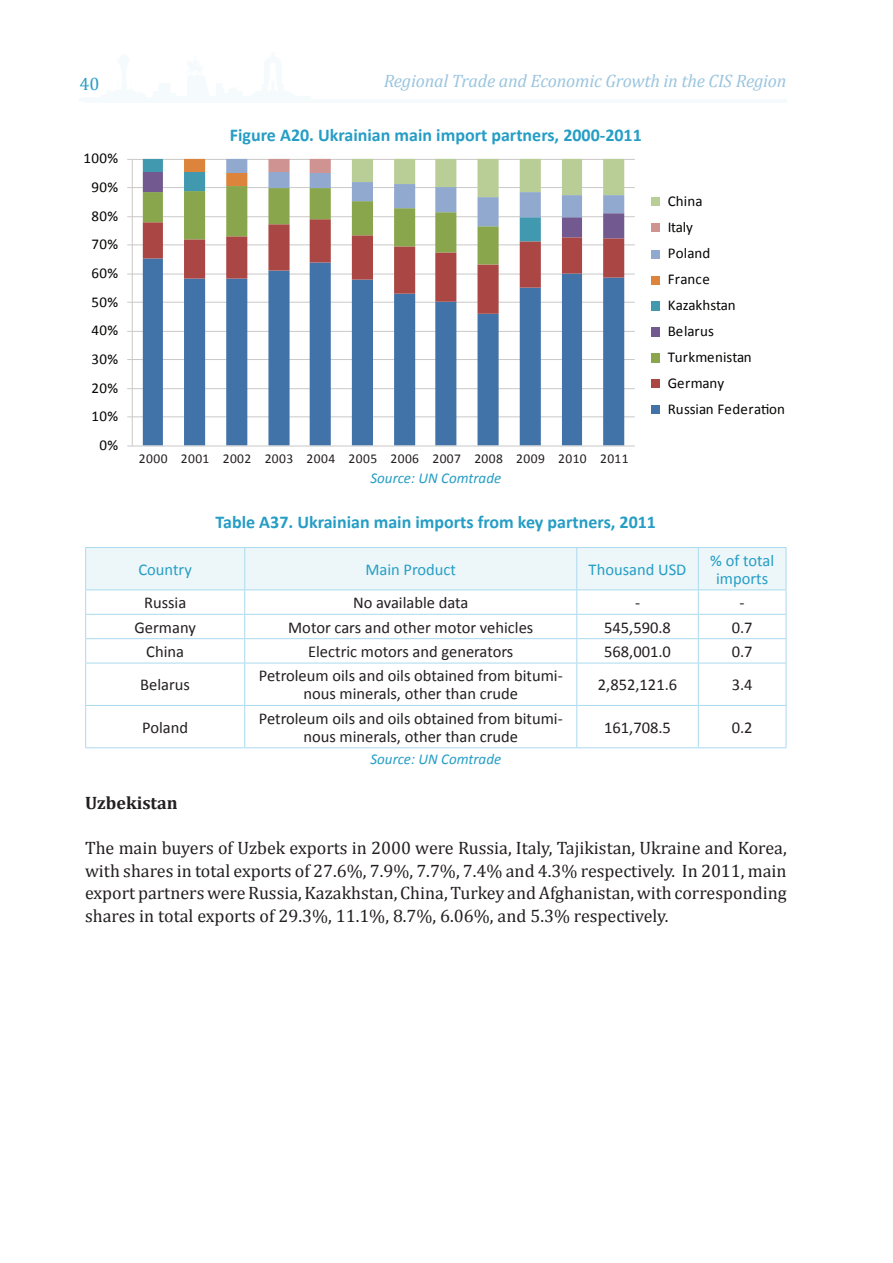
<style>
.page{position:relative;width:893px;height:1263px;background:#fff}
.page>*{position:absolute;margin:0;border:0;box-sizing:border-box;transform-origin:0 0}
.t1{font:18px/22.5px "Cambria";color:#231f20;text-align:justify}
.t2{font:700 18px "Calibri";color:#259dc5}
.t3{font:italic 18px "Cambria";letter-spacing:-.01em;color:#9bc5df}
.t4{font:700 18px "Cambria";color:#231f20}
.t5{font:18px "Cambria";color:#259dc5}
.t6{font:16.5px/18px "Calibri";color:#231f20;text-align:center}
.t7{font:16.5px/18px "Calibri";color:#259dc5;text-align:center}
.t8{font:15px/26.1px "Calibri";letter-spacing:.01em;color:#050504}
.t9{font:italic 15px "Calibri";color:#259dc5}
.t10{font:13.5px "Calibri";letter-spacing:.03em;color:#231f20}
</style>
<div class="page">
<hr style="left:85px;top:99px;width:702px;height:3px;background:#f5fafc">
<hr style="left:132px;top:159px;width:503px;height:1px;background:#cac9c8">
<hr style="left:132px;top:187px;width:503px;height:1px;background:#cac9c8">
<hr style="left:132px;top:216px;width:503px;height:1px;background:#cac9c8">
<hr style="left:132px;top:244px;width:503px;height:1px;background:#cac9c8">
<hr style="left:132px;top:274px;width:503px;height:1px;background:#cac9c8">
<hr style="left:132px;top:302px;width:503px;height:1px;background:#cac9c8">
<hr style="left:132px;top:331px;width:503px;height:1px;background:#cac9c8">
<hr style="left:132px;top:359px;width:503px;height:1px;background:#cac9c8">
<hr style="left:132px;top:388px;width:503px;height:1px;background:#cac9c8">
<hr style="left:132px;top:416px;width:503px;height:1px;background:#cac9c8">
<svg style="left:143px;top:314px;width:481px;height:131px;fill:#4676ab"></svg>
<svg style="left:143px;top:264px;width:481px;height:50px"></svg>
<svg style="left:143px;top:159px;width:481px;height:105px"></svg>
<hr style="left:132px;top:159px;width:1px;height:287px;background:#cac9c8">
<hr style="left:132px;top:446px;width:503px;height:1px;background:#cac9c8">
<div style="left:651px;top:198px;width:8px;height:8px;background:#b9ce96"></div>
<div style="left:651px;top:224px;width:8px;height:8px;background:#cf9392"></div>
<div style="left:651px;top:250px;width:8px;height:8px;background:#92a9cf"></div>
<div style="left:651px;top:276px;width:8px;height:8px;background:#dc843b"></div>
<div style="left:651px;top:301px;width:8px;height:9px;background:#4199af"></div>
<div style="left:651px;top:327px;width:8px;height:10px;background:#725a90"></div>
<div style="left:651px;top:354px;width:8px;height:9px;background:#89a64d"></div>
<div style="left:651px;top:380px;width:8px;height:8px;background:#aa4643"></div>
<div style="left:651px;top:406px;width:8px;height:8px;background:#4173a9"></div>
<hr style="left:85px;top:663px;width:160px;height:1px;background:#abdaee">
<hr style="left:245px;top:663px;width:332px;height:1px;background:#abdaee">
<hr style="left:244px;top:663px;width:1px;height:42px;background:#abdaee">
<hr style="left:577px;top:663px;width:121px;height:1px;background:#abdaee">
<hr style="left:576px;top:663px;width:1px;height:42px;background:#abdaee">
<hr style="left:698px;top:663px;width:88px;height:1px;background:#abdaee">
<hr style="left:698px;top:663px;width:1px;height:42px;background:#abdaee">
<hr style="left:85px;top:705px;width:160px;height:1px;background:#abdaee">
<hr style="left:245px;top:705px;width:332px;height:1px;background:#abdaee">
<hr style="left:244px;top:706px;width:1px;height:41px;background:#abdaee">
<hr style="left:577px;top:705px;width:121px;height:1px;background:#abdaee">
<hr style="left:576px;top:706px;width:1px;height:41px;background:#abdaee">
<hr style="left:698px;top:705px;width:88px;height:1px;background:#abdaee">
<hr style="left:698px;top:706px;width:1px;height:41px;background:#abdaee">
<svg style="left:85px;top:547px;width:702px;height:116px"></svg>
<hr style="left:85px;top:663px;width:1px;height:42px;background:#abdaee">
<hr style="left:786px;top:663px;width:1px;height:42px;background:#abdaee">
<hr style="left:85px;top:706px;width:1px;height:41px;background:#abdaee">
<hr style="left:786px;top:706px;width:1px;height:41px;background:#abdaee">
<hr style="left:85px;top:747px;width:160px;height:1px;background:#abdaee">
<hr style="left:245px;top:747px;width:332px;height:1px;background:#abdaee">
<hr style="left:577px;top:747px;width:121px;height:1px;background:#abdaee">
<hr style="left:698px;top:747px;width:88px;height:1px;background:#abdaee">
<hr style="left:85px;top:547px;width:160px;height:1px;background:#abdaee">
<hr style="left:85px;top:548px;width:1px;height:41px;background:#abdaee">
<hr style="left:245px;top:547px;width:332px;height:1px;background:#abdaee">
<hr style="left:577px;top:547px;width:121px;height:1px;background:#abdaee">
<hr style="left:698px;top:547px;width:88px;height:1px;background:#abdaee">
<hr style="left:786px;top:548px;width:1px;height:41px;background:#abdaee">
<hr style="left:85px;top:589px;width:160px;height:1px;background:#abdaee">
<hr style="left:245px;top:589px;width:332px;height:1px;background:#abdaee">
<hr style="left:577px;top:589px;width:121px;height:1px;background:#abdaee">
<hr style="left:698px;top:589px;width:88px;height:1px;background:#abdaee">
<p class="t5" style="left:79px;top:73px;width:21px">40</p>
<p class="t3" style="left:384px;top:68px;width:404px">Regional Trade and Economic Growth in the CIS Region</p>
<p class="t2" style="left:230px;top:124px;width:413px">Figure A20. Ukrainian main import partners, 2000-2011</p>
<p class="t8" style="left:83px;top:145px;width:36px">100%</p>
<p class="t8" style="left:91px;top:174px;width:28px">90%</p>
<p class="t8" style="left:91px;top:203px;width:28px">80%</p>
<p class="t8" style="left:91px;top:231px;width:28px">70%</p>
<p class="t8" style="left:91px;top:260px;width:28px">60%</p>
<p class="t8" style="left:91px;top:289px;width:28px">50%</p>
<p class="t8" style="left:91px;top:317px;width:28px">40%</p>
<p class="t8" style="left:91px;top:346px;width:28px">30%</p>
<p class="t8" style="left:91px;top:375px;width:28px">20%</p>
<p class="t8" style="left:91px;top:403px;width:28px">10%</p>
<p class="t8" style="left:100px;top:432px;width:20px">0%</p>
<p class="t8" style="left:668px;top:188px;width:119px">China<br>Italy<br>Poland<br>France<br>Kazakhstan<br>Belarus<br>Turkmenistan<br>Germany<br>Russian Federation</p>
<p class="t10" style="left:139px;top:450px;width:491px">2000 2001 2002 2003 2004 2005 2006 2007 2008 2009 2010 2011</p>
<p class="t9" style="left:370px;top:468px;width:132px">Source: UN Comtrade</p>
<p class="t2" style="left:216px;top:511px;width:442px">Table A37. Ukrainian main imports from key partners, 2011</p>
<p class="t7" style="left:138px;top:560px;width:55px">Country</p>
<p class="t7" style="left:365px;top:560px;width:92px">Main Product</p>
<p class="t7" style="left:589px;top:560px;width:99px">Thousand USD</p>
<p class="t7" style="left:710px;top:551px;width:66px">% of total imports</p>
<p class="t6" style="left:144px;top:594px;width:44px">Russia</p>
<p class="t6" style="left:353px;top:594px;width:117px">No available data</p>
<p class="t6" style="left:635px;top:594px;width:7px">-</p>
<p class="t6" style="left:740px;top:594px;width:7px">-</p>
<p class="t6" style="left:135px;top:618px;width:63px">Germany</p>
<p class="t6" style="left:288px;top:618px;width:247px">Motor cars and other motor vehicles</p>
<p class="t6" style="left:604px;top:618px;width:68px">545,590.8</p>
<p class="t6" style="left:732px;top:618px;width:22px">0.7</p>
<p class="t6" style="left:146px;top:643px;width:39px">China</p>
<p class="t6" style="left:308px;top:643px;width:207px">Electric motors and generators</p>
<p class="t6" style="left:604px;top:643px;width:68px">568,001.0</p>
<p class="t6" style="left:732px;top:643px;width:22px">0.7</p>
<p class="t6" style="left:140px;top:676px;width:51px">Belarus</p>
<p class="t6" style="left:259px;top:667px;width:305px">Petroleum oils and oils obtained from bitumi&shy;nous minerals, other than crude</p>
<p class="t6" style="left:598px;top:676px;width:81px">2,852,121.6</p>
<p class="t6" style="left:732px;top:676px;width:22px">3.4</p>
<p class="t6" style="left:142px;top:718px;width:47px">Poland</p>
<p class="t6" style="left:259px;top:709px;width:305px">Petroleum oils and oils obtained from bitumi&shy;nous minerals, other than crude</p>
<p class="t6" style="left:604px;top:718px;width:68px">161,708.5</p>
<p class="t6" style="left:732px;top:718px;width:22px">0.2</p>
<p class="t9" style="left:370px;top:749px;width:132px">Source: UN Comtrade</p>
<p class="t4" style="left:85px;top:791px;width:94px">Uzbekistan</p>
<p class="t1" style="left:85px;top:837px;width:703px">The main buyers of Uzbek exports in 2000 were Russia, Italy, Tajikistan, Ukraine and Korea, with shares in total exports of 27.6%, 7.9%, 7.7%, 7.4% and 4.3% respectively. In 2011, main export partners were Russia, Kazakhstan, China, Turkey and Afghanistan, with corresponding shares in total exports of 29.3%, 11.1%, 8.7%, 6.06%, and 5.3% respectively.</p>
</div>
